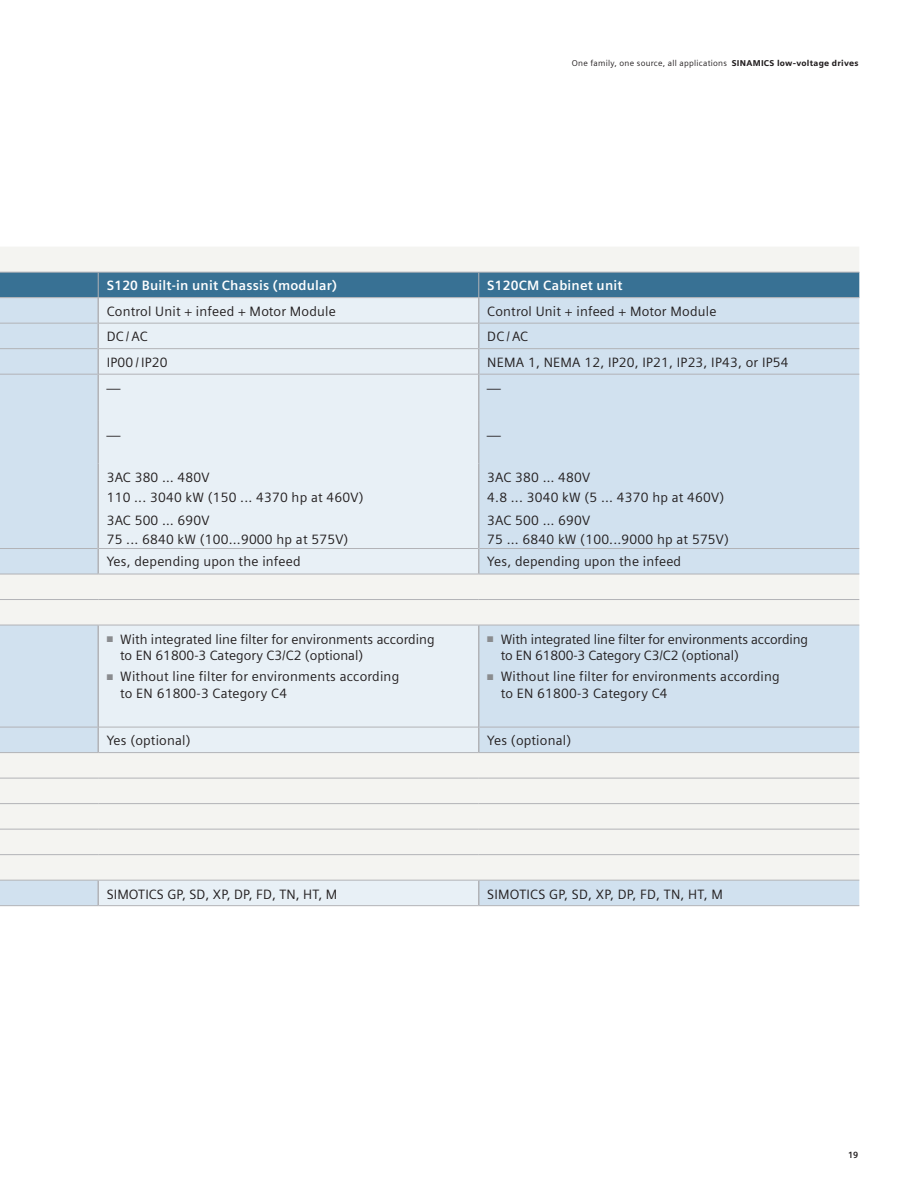
<style>
.page{position:relative;width:918px;height:1188px;background:#fff}
.page>*{position:absolute;margin:0;border:0;box-sizing:border-box;transform-origin:0 0}
.t1{font:13.5px/19.5px "Siemens Sans";letter-spacing:.015em;color:#231f20}
.t2{font:13.5px/16.5px "Siemens Sans";letter-spacing:-.01em;color:#231f20}
.t3{font:700 13.5px "Siemens Sans";letter-spacing:.015em;color:#fff}
.t4{font:700 9px "Siemens Sans";color:#231f20}
.t5{font:8.4px "Siemens Sans";letter-spacing:.03em;color:#231f20}
.s1{font-weight:900}
.s2{color:#8a8c8f}
</style>
<div class="page">
<div style="left:0;top:247px;width:859px;height:25px;background:#f4f4f1"></div>
<svg style="left:0;top:298px;width:859px;height:607px"></svg>
<hr style="left:0;top:323px;width:97px;height:1px;background:#b2b3b7">
<hr style="left:99px;top:323px;width:379px;height:1px;background:#b2b3b7">
<hr style="left:480px;top:323px;width:379px;height:1px;background:#b2b3b7">
<hr style="left:0;top:348px;width:97px;height:1px;background:#b2b3b7">
<hr style="left:99px;top:348px;width:379px;height:1px;background:#b2b3b7">
<hr style="left:480px;top:348px;width:379px;height:1px;background:#b2b3b7">
<hr style="left:0;top:374px;width:97px;height:1px;background:#b2b3b7">
<hr style="left:99px;top:374px;width:379px;height:1px;background:#b2b3b7">
<hr style="left:480px;top:374px;width:379px;height:1px;background:#b2b3b7">
<hr style="left:0;top:548px;width:97px;height:1px;background:#b2b3b7">
<hr style="left:99px;top:548px;width:379px;height:1px;background:#b2b3b7">
<hr style="left:480px;top:548px;width:379px;height:1px;background:#b2b3b7">
<hr style="left:0;top:880px;width:98px;height:1px;background:#b2b3b7">
<hr style="left:98px;top:880px;width:381px;height:1px;background:#b2b3b7">
<hr style="left:479px;top:880px;width:380px;height:1px;background:#b2b3b7">
<hr style="left:0;top:905px;width:98px;height:1px;background:#b2b3b7">
<hr style="left:98px;top:905px;width:381px;height:1px;background:#b2b3b7">
<hr style="left:479px;top:905px;width:380px;height:1px;background:#b2b3b7">
<hr style="left:0;top:574px;width:98px;height:1px;background:#b2b3b7">
<hr style="left:98px;top:574px;width:381px;height:1px;background:#b2b3b7">
<hr style="left:479px;top:574px;width:380px;height:1px;background:#b2b3b7">
<hr style="left:0;top:599px;width:98px;height:1px;background:#b2b3b7">
<hr style="left:98px;top:599px;width:381px;height:1px;background:#b2b3b7">
<hr style="left:479px;top:599px;width:380px;height:1px;background:#b2b3b7">
<hr style="left:0;top:625px;width:98px;height:1px;background:#b2b3b7">
<hr style="left:98px;top:625px;width:381px;height:1px;background:#b2b3b7">
<hr style="left:479px;top:625px;width:380px;height:1px;background:#b2b3b7">
<hr style="left:0;top:727px;width:97px;height:1px;background:#b2b3b7">
<hr style="left:99px;top:727px;width:379px;height:1px;background:#b2b3b7">
<hr style="left:480px;top:727px;width:379px;height:1px;background:#b2b3b7">
<hr style="left:0;top:752px;width:98px;height:1px;background:#b2b3b7">
<hr style="left:98px;top:752px;width:381px;height:1px;background:#b2b3b7">
<hr style="left:479px;top:752px;width:380px;height:1px;background:#b2b3b7">
<hr style="left:0;top:778px;width:98px;height:1px;background:#b2b3b7">
<hr style="left:98px;top:778px;width:381px;height:1px;background:#b2b3b7">
<hr style="left:479px;top:778px;width:380px;height:1px;background:#b2b3b7">
<hr style="left:0;top:803px;width:98px;height:1px;background:#b2b3b7">
<hr style="left:98px;top:803px;width:381px;height:1px;background:#b2b3b7">
<hr style="left:479px;top:803px;width:380px;height:1px;background:#b2b3b7">
<hr style="left:0;top:829px;width:98px;height:1px;background:#b2b3b7">
<hr style="left:98px;top:829px;width:381px;height:1px;background:#b2b3b7">
<hr style="left:479px;top:829px;width:380px;height:1px;background:#b2b3b7">
<hr style="left:0;top:854px;width:98px;height:1px;background:#b2b3b7">
<hr style="left:98px;top:854px;width:381px;height:1px;background:#b2b3b7">
<hr style="left:479px;top:854px;width:380px;height:1px;background:#b2b3b7">
<hr style="left:97px;top:298px;width:2px;height:25px;background:#b2b3b7">
<hr style="left:97px;top:323px;width:2px;height:26px;background:#b2b3b7">
<hr style="left:97px;top:349px;width:2px;height:25px;background:#b2b3b7">
<hr style="left:97px;top:374px;width:2px;height:47px;background:#b2b3b7">
<hr style="left:97px;top:421px;width:2px;height:42px;background:#b2b3b7">
<hr style="left:97px;top:463px;width:2px;height:43px;background:#b2b3b7">
<hr style="left:97px;top:506px;width:2px;height:43px;background:#b2b3b7">
<hr style="left:97px;top:549px;width:2px;height:25px;background:#b2b3b7">
<hr style="left:97px;top:625px;width:2px;height:102px;background:#b2b3b7">
<hr style="left:97px;top:727px;width:2px;height:25px;background:#b2b3b7">
<hr style="left:97px;top:881px;width:2px;height:24px;background:#b2b3b7">
<svg style="left:0;top:272px;width:859px;height:26px;background:#407596"></svg>
<hr style="left:478px;top:298px;width:2px;height:25px;background:#b2b3b7">
<hr style="left:478px;top:323px;width:2px;height:26px;background:#b2b3b7">
<hr style="left:478px;top:349px;width:2px;height:25px;background:#b2b3b7">
<hr style="left:478px;top:374px;width:2px;height:47px;background:#b2b3b7">
<hr style="left:478px;top:421px;width:2px;height:42px;background:#b2b3b7">
<hr style="left:478px;top:463px;width:2px;height:43px;background:#b2b3b7">
<hr style="left:478px;top:506px;width:2px;height:43px;background:#b2b3b7">
<hr style="left:478px;top:549px;width:2px;height:25px;background:#b2b3b7">
<hr style="left:478px;top:625px;width:2px;height:102px;background:#b2b3b7">
<hr style="left:478px;top:727px;width:2px;height:25px;background:#b2b3b7">
<hr style="left:478px;top:881px;width:2px;height:24px;background:#b2b3b7">
<p class="t5" style="left:572px;top:58px;width:288px">One family, one source, all applications <span class="s1">SINAMICS low-voltage drives</span></p>
<p class="t3" style="left:107px;top:278px;width:232px">S120 Built-in unit Chassis (modular)</p>
<p class="t3" style="left:487px;top:278px;width:137px">S120CM Cabinet unit</p>
<p class="t1" style="left:107px;top:301px;width:231px">Control Unit + infeed + Motor Module</p>
<p class="t1" style="left:487px;top:301px;width:231px">Control Unit + infeed + Motor Module</p>
<p class="t1" style="left:107px;top:327px;width:42px">DC/AC</p>
<p class="t1" style="left:487px;top:327px;width:42px">DC/AC</p>
<p class="t1" style="left:107px;top:352px;width:62px">IP00 / IP20</p>
<p class="t1" style="left:487px;top:352px;width:303px">NEMA 1, NEMA 12, IP20, IP21, IP23, IP43, or IP54</p>
<p class="t1" style="left:107px;top:379px;width:15px">—</p>
<p class="t1" style="left:487px;top:379px;width:15px">—</p>
<p class="t1" style="left:107px;top:426px;width:15px">—</p>
<p class="t1" style="left:487px;top:426px;width:15px">—</p>
<p class="t1" style="left:107px;top:468px;width:258px">3AC 380 … 480V<br>110 ... 3040 kW (150 ... 4370 hp at 460V)</p>
<p class="t1" style="left:487px;top:468px;width:239px">3AC 380 … 480V<br>4.8 ... 3040 kW (5 ... 4370 hp at 460V)</p>
<p class="t1" style="left:107px;top:511px;width:243px">3AC 500 … 690V<br>75 ... 6840 kW (100...9000 hp at 575V)</p>
<p class="t1" style="left:487px;top:511px;width:243px">3AC 500 … 690V<br>75 ... 6840 kW (100...9000 hp at 575V)</p>
<p class="t1" style="left:107px;top:552px;width:195px">Yes, depending upon the infeed</p>
<p class="t1" style="left:487px;top:552px;width:195px">Yes, depending upon the infeed</p>
<p class="t1" style="left:120px;top:631px;width:316px;line-height:16.5px;text-indent:-14px"><span class="s2">■</span> With integrated line filter for environments according to EN 61800-3 Category C3/C2 (optional)</p>
<p class="t1" style="left:120px;top:669px;width:281px;line-height:16.5px;text-indent:-14px"><span class="s2">■</span> Without line filter for environments according to EN 61800-3 Category C4</p>
<p class="t2" style="left:501px;top:631px;width:309px;text-indent:-14px"><span class="s2">■</span> With integrated line filter for environments according to EN 61800-3 Category C3/C2 (optional)</p>
<p class="t1" style="left:501px;top:669px;width:281px;line-height:16.5px;text-indent:-14px"><span class="s2">■</span> Without line filter for environments according to EN 61800-3 Category C4</p>
<p class="t1" style="left:107px;top:731px;width:86px">Yes (optional)</p>
<p class="t1" style="left:487px;top:731px;width:86px">Yes (optional)</p>
<p class="t1" style="left:107px;top:885px;width:232px">SIMOTICS GP, SD, XP, DP, FD, TN, HT, M</p>
<p class="t1" style="left:487px;top:885px;width:237px">SIMOTICS GP, SD, XP, DP, FD, TN, HT, M</p>
<p class="t4" style="left:848px;top:1150px;width:12px">19</p>
</div>
